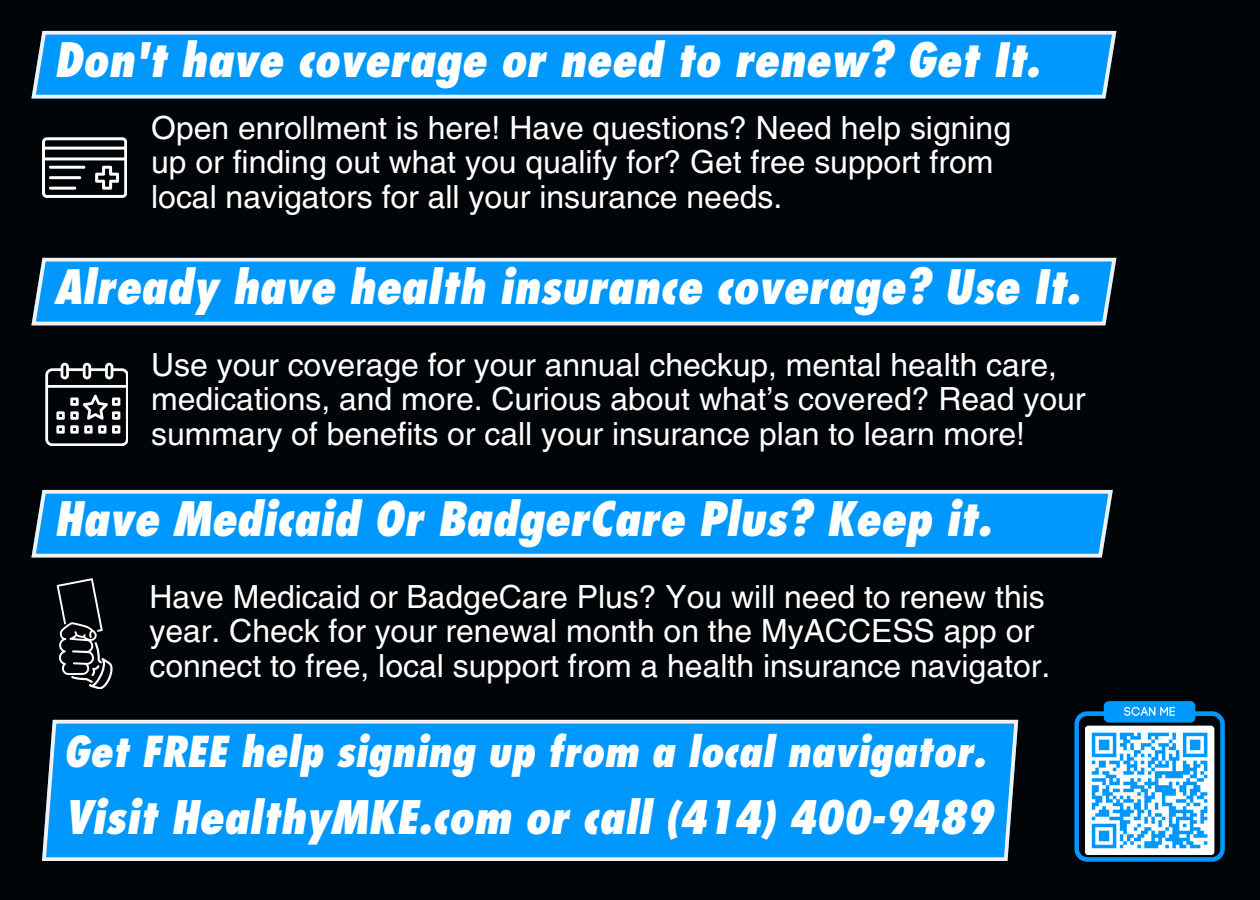
<style>
.page{position:relative;width:1260px;height:900px;background:#020507}
.page>*{position:absolute;margin:0;border:0;box-sizing:border-box;transform-origin:0 0}
.t1{font:italic 800 condensed 46.25px "Futura Std";color:#fff}
.t2{font:italic 800 condensed 45px "Futura Std";color:#fff}
.t3{font:italic 800 condensed 41.5px "Futura Std";color:#fff}
.t4{font:32px/34.5px "Helvetica LT Pro";color:#fff}
</style>
<div class="page">
<div style="left:1104px;top:701px;width:91px;height:22px;background:#0098fc;border-radius:5px"></div>
<div style="left:42px;top:720px;width:976px;height:140px;background:#0098fc"></div>
<svg style="left:31px;top:258px;width:1085px;height:67px;background:#1aa0f8"></svg>
<svg style="left:31px;top:490px;width:1082px;height:67px;background:#1aa0f8"></svg>
<svg style="left:45px;top:363px;width:83px;height:82px"></svg>
<svg style="left:42px;top:137px;width:84px;height:60px"></svg>
<svg style="left:57px;top:578px;width:56px;height:111px"></svg>
<svg style="left:31px;top:31px;width:1085px;height:67px;background:#1aa0f8"></svg>
<svg style="left:1074px;top:707px;width:150px;height:155px"></svg>
<p class="t1" style="left:54px;top:39px;width:988px">Don't have coverage or need to renew? Get It.</p>
<p class="t4" style="left:151px;top:113px;width:861px">Open enrollment is here! Have questions? Need help signing up or finding out what you qualify for? Get free support from local navigators for all your insurance needs.</p>
<p class="t1" style="left:54px;top:266px;width:1028px">Already have health insurance coverage? Use It.</p>
<p class="t4" style="left:151px;top:350px;width:936px">Use your coverage for your annual checkup, mental health care, medications, and more. Curious about what’s covered? Read your summary of benefits or call your insurance plan to learn more!</p>
<p class="t1" style="left:54px;top:498px;width:939px">Have Medicaid Or BadgerCare Plus? Keep it.</p>
<p class="t4" style="left:150px;top:582px;width:902px">Have Medicaid or BadgeCare Plus? You will need to renew this year. Check for your renewal month on the MyACCESS app or connect to free, local support from a health insurance navigator.</p>
<p class="t3" style="left:63px;top:733px;width:924px">Get FREE help signing up from a local navigator.</p>
<p class="t2" style="left:65px;top:797px;width:929px">Visit HealthyMKE.com or call (414) 400-9489</p>
</div>
